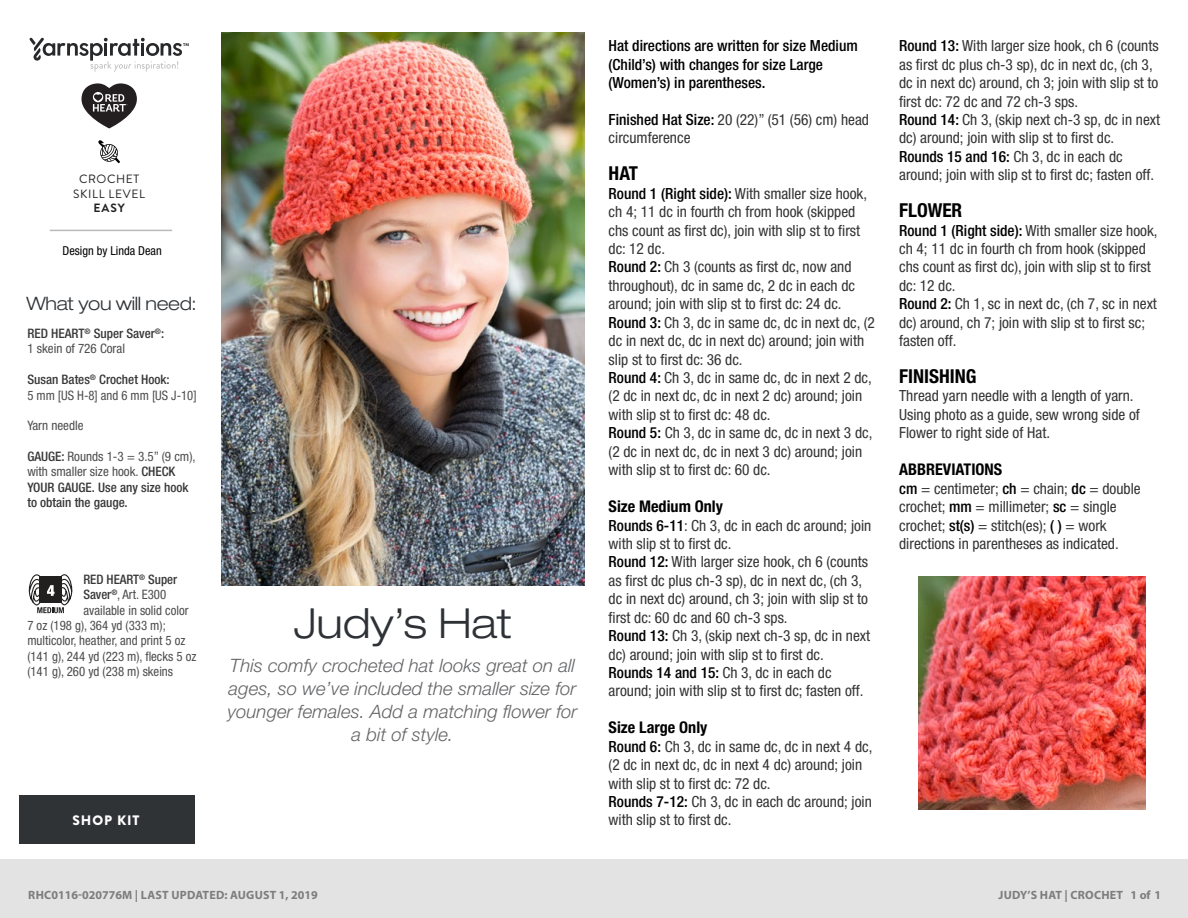
<style>
.page{position:relative;width:1188px;height:918px;background:#fff}
.page>*{position:absolute;margin:0;border:0;box-sizing:border-box;transform-origin:0 0}
.t1{font:300 expanded 41.55px "Helvetica Neue LT Std";color:#2e3236}
.t2{font:700 condensed 19.2px "Helvetica Neue LT Std";color:#000}
.t3{font:italic 300 18.45px/23.1px "Helvetica Neue LT Std";color:#636466;text-align:center}
.t4{font:300 expanded 18.45px "Helvetica Neue LT Std";letter-spacing:-.02em;color:#2e3236}
.t5{font:700 condensed 16.2px "Helvetica Neue LT Std";color:#000}
.t6{font:condensed 15.3px/18.5px "Helvetica Neue LT Std";color:#333334}
.t7{font:500 condensed 15.3px/18.5px "Helvetica Neue LT Std";color:#000}
.t8{font:900 13.65px "Brandon Grotesque";letter-spacing:.065em;color:#fff}
.t9{font:condensed 13.05px/15.3px "Helvetica Neue LT Std";color:#4d4d4f}
.t10{font:500 condensed 13.05px/15.3px "Helvetica Neue LT Std";color:#383839}
.t11{font:condensed 12.3px "Helvetica Neue LT Std";color:#000}
.t12{font:700 12px "Myriad Pro";letter-spacing:.02em;color:#7d7d7d}
.Skill_Level{font:12px "Brandon Grotesque";letter-spacing:.05em;color:#231f20}
.Skill_Level-2{font:700 12px "Brandon Grotesque";color:#231f20}
.s1{font-weight:400;color:#4d4d4f}
.s2{font-weight:500;color:#383839}
.s3{font-weight:500;color:#000}
</style>
<div class="page">
<svg style="left:28px;top:574px;width:45px;height:39px"></svg>
<img style="left:221px;top:33px;width:363px;height:553px">
<img style="left:919px;top:577px;width:227px;height:233px">
<div style="left:0;top:860px;width:1188px;height:58px;background:#e4e3e3"></div>
<svg style="left:98px;top:140px;width:22px;height:23px"></svg>
<svg style="left:30px;top:38px;width:159px;height:34px"></svg>
<svg style="left:81px;top:83px;width:56px;height:45px"></svg>
<hr style="left:50px;top:230px;width:122px;height:1px;background:#bbbaba">
<div style="left:19px;top:795px;width:175px;height:48px;background:#2f3336"></div>
<p class="Skill_Level" style="left:79px;top:171px;width:62px">CROCHET</p>
<p class="Skill_Level" style="left:73px;top:185px;width:73px">SKILL LEVEL</p>
<p class="Skill_Level-2" style="left:94px;top:200px;width:33px">EASY</p>
<p class="t11" style="left:63px;top:243px;width:101px">Design by Linda Dean</p>
<p class="t4" style="left:27px;top:292px;width:172px">What you will need:</p>
<p class="t10" style="left:27px;top:326px;width:138px">RED HEART<sup>®</sup> Super Saver<sup>®</sup>:<br><span class="s1">1 skein of 726 Coral</span></p>
<p class="t9" style="left:27px;top:372px;width:171px"><span class="s2">Susan Bates</span><sup>®</sup> <span class="s2">Crochet Hook:<br></span>5 mm [US H-8] and 6 mm [US J-10]</p>
<p class="t9" style="left:27px;top:418px;width:58px">Yarn needle</p>
<p class="t9" style="left:27px;top:449px;width:170px"><span class="s2">GAUGE:</span> Rounds 1-3 = 3.5” (9 cm),</p>
<p class="t10" style="left:27px;top:464px;width:163px"><span class="s1">with smaller size hook.</span> CHECK<br>YOUR GAUGE. Use any size hook to obtain the gauge.</p>
<p class="t10" style="left:83px;top:571px;width:95px">RED HEART<sup>®</sup> Super</p>
<p class="t9" style="left:83px;top:587px;width:84px"><span class="s2">Saver</span><sup>®</sup>, Art. E300</p>
<p class="t9" style="left:83px;top:602px;width:107px">available in solid color</p>
<p class="t9" style="left:27px;top:618px;width:140px">7 oz (198 g), 364 yd (333 m);</p>
<p class="t9" style="left:27px;top:633px;width:160px">multicolor, heather, and print 5 oz</p>
<p class="t9" style="left:27px;top:648px;width:171px">(141 g), 244 yd (223 m), flecks 5 oz</p>
<p class="t9" style="left:27px;top:664px;width:147px">(141 g), 260 yd (238 m) skeins</p>
<p class="t8" style="left:72px;top:810px;width:69px">SHOP KIT</p>
<p class="t1" style="left:293px;top:598px;width:220px">Judy’s Hat</p>
<p class="t3" style="left:228px;top:653px;width:351px">This comfy crocheted hat looks great on all ages, so we’ve included the smaller size for younger females. Add a matching flower for a bit of style.</p>
<p class="t12" style="left:28px;top:887px;width:291px">RHC0116-020776M | LAST UPDATED: AUGUST 1, 2019</p>
<p class="t7" style="left:609px;top:36px;width:251px">Hat directions are written for size Medium (Child’s) with changes for size Large (Women’s) in parentheses.</p>
<p class="t6" style="left:609px;top:110px;width:262px"><span class="s3">Finished Hat Size:</span> 20 (22)” (51 (56) cm) head circumference</p>
<p class="t2" style="left:609px;top:162px;width:31px">HAT</p>
<p class="t6" style="left:609px;top:184px;width:268px"><span class="s3">Round 1 (Right side):</span> With smaller size hook, ch 4; 11 dc in fourth ch from hook (skipped chs count as first dc), join with slip st to first dc: 12 dc.<br><span class="s3">Round 2:</span> Ch 3 (counts as first dc, now and throughout), dc in same dc, 2 dc in each dc around; join with slip st to first dc: 24 dc.<br><span class="s3">Round 3:</span> Ch 3, dc in same dc, dc in next dc, (2 dc in next dc, dc in next dc) around; join with slip st to first dc: 36 dc.<br><span class="s3">Round 4:</span> Ch 3, dc in same dc, dc in next 2 dc, (2 dc in next dc, dc in next 2 dc) around; join with slip st to first dc: 48 dc.<br><span class="s3">Round 5:</span> Ch 3, dc in same dc, dc in next 3 dc, (2 dc in next dc, dc in next 3 dc) around; join with slip st to first dc: 60 dc.</p>
<p class="t5" style="left:609px;top:496px;width:116px">Size Medium Only</p>
<p class="t6" style="left:609px;top:516px;width:264px"><span class="s3">Rounds 6-11</span>: Ch 3, dc in each dc around; join with slip st to first dc.<br><span class="s3">Round 12:</span> With larger size hook, ch 6 (counts as first dc plus ch-3 sp), dc in next dc, (ch 3, dc in next dc) around, ch 3; join with slip st to first dc: 60 dc and 60 ch-3 sps.<br><span class="s3">Round 13:</span> Ch 3, (skip next ch-3 sp, dc in next dc) around; join with slip st to first dc.<br><span class="s3">Rounds 14 and 15:</span> Ch 3, dc in each dc around; join with slip st to first dc; fasten off.</p>
<p class="t5" style="left:609px;top:718px;width:100px">Size Large Only</p>
<p class="t6" style="left:609px;top:737px;width:265px"><span class="s3">Round 6:</span> Ch 3, dc in same dc, dc in next 4 dc, (2 dc in next dc, dc in next 4 dc) around; join with slip st to first dc: 72 dc.<br><span class="s3">Rounds 7-12:</span> Ch 3, dc in each dc around; join with slip st to first dc.</p>
<p class="t6" style="left:899px;top:36px;width:262px"><span class="s3">Round 13:</span> With larger size hook, ch 6 (counts as first dc plus ch-3 sp), dc in next dc, (ch 3, dc in next dc) around, ch 3; join with slip st to first dc: 72 dc and 72 ch-3 sps.<br><span class="s3">Round 14:</span> Ch 3, (skip next ch-3 sp, dc in next dc) around; join with slip st to first dc.<br><span class="s3">Rounds 15 and 16:</span> Ch 3, dc in each dc around; join with slip st to first dc; fasten off.</p>
<p class="t2" style="left:899px;top:199px;width:65px">FLOWER</p>
<p class="t6" style="left:899px;top:221px;width:260px"><span class="s3">Round 1 (Right side):</span> With smaller size hook, ch 4; 11 dc in fourth ch from hook (skipped chs count as first dc), join with slip st to first dc: 12 dc.<br><span class="s3">Round 2:</span> Ch 1, sc in next dc, (ch 7, sc in next dc) around, ch 7; join with slip st to first sc; fasten off.</p>
<p class="t2" style="left:899px;top:365px;width:79px">FINISHING</p>
<p class="t6" style="left:899px;top:387px;width:242px">Thread yarn needle with a length of yarn.<br>Using photo as a guide, sew wrong side of<br>Flower to right side of Hat.</p>
<p class="t5" style="left:899px;top:460px;width:105px">ABBREVIATIONS</p>
<p class="t6" style="left:899px;top:479px;width:243px"><span class="s3">cm</span> = centimeter; <span class="s3">ch</span> = chain; <span class="s3">dc</span> = double crochet; <span class="s3">mm</span> = millimeter; <span class="s3">sc</span> = single crochet; <span class="s3">st(s)</span> = stitch(es); <span class="s3">( )</span> = work directions in parentheses as indicated.</p>
<p class="t12" style="left:999px;top:887px;width:164px">JUDY’S HAT | CROCHET 1 of 1</p>
</div>
